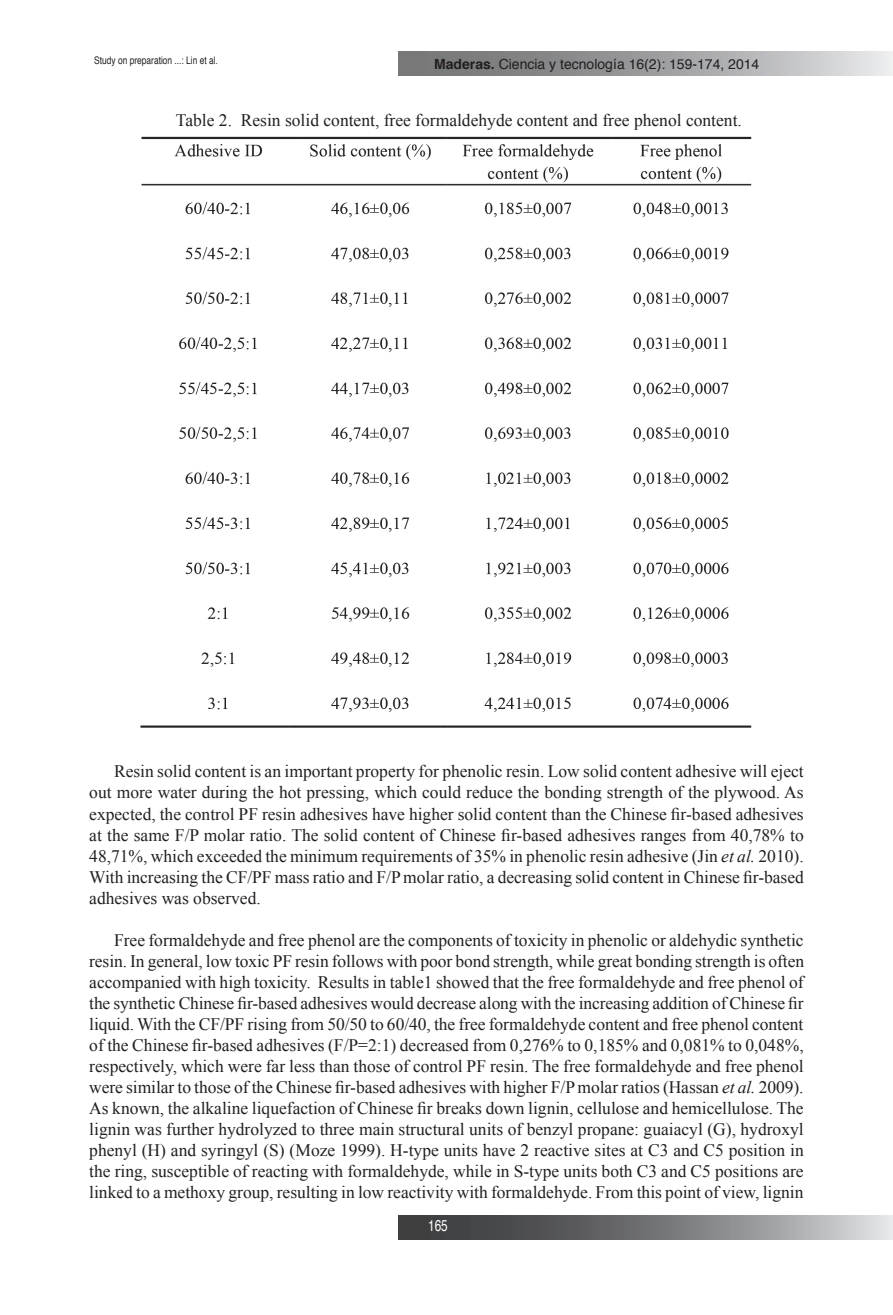
<style>
.page{position:relative;width:893px;height:1315px;background:#fff}
.page>*{position:absolute;margin:0;border:0;box-sizing:border-box;transform-origin:0 0}
.t1{font:17.5px/21px "Times New Roman";color:#231f20;text-align:justify}
.t2{font:15.75px "Helvetica";color:#fff;scale:.75 1}
.t3{font:14px "Helvetica";color:#231f20}
.t4{font:10.5px "Helvetica";color:#231f20;scale:.8 1}
.s1{font-weight:700}
.s2{font-style:italic}
</style>
<div class="page">
<svg style="left:398px;top:51px;width:495px;height:24px;background:#a2a2a4"></svg>
<svg style="left:398px;top:1215px;width:495px;height:24px;background:#7a7b7d"></svg>
<img style="left:140px;top:136px;width:612px;height:592px">
<p class="t4" style="left:94px;top:52px;width:156px">Study on preparation ...: Lin et al.</p>
<p class="t3" style="left:434px;top:53px;width:327px"><span class="s1">Maderas.</span> Ciencia y tecnología 16(2): 159-174, 2014</p>
<p class="t1" style="left:176px;top:110px;width:567px">Table 2. Resin solid content, free formaldehyde content and free phenol content.</p>
<p class="t1" style="left:89px;top:761px;width:716px;text-indent:25px">Resin solid content is an important property for phenolic resin. Low solid content adhesive will eject out more water during the hot pressing, which could reduce the bonding strength of the plywood. As expected, the control PF resin adhesives have higher solid content than the Chinese fir-based adhesives at the same F/P molar ratio. The solid content of Chinese fir-based adhesives ranges from 40,78% to 48,71%, which exceeded the minimum requirements of 35% in phenolic resin adhesive (Jin <span class="s2">et al.</span> 2010).<br>With increasing the CF/PF mass ratio and F/P molar ratio, a decreasing solid content in Chinese fir-based adhesives was observed.</p>
<p class="t1" style="left:89px;top:929px;width:716px;text-indent:25px">Free formaldehyde and free phenol are the components of toxicity in phenolic or aldehydic synthetic resin. In general, low toxic PF resin follows with poor bond strength, while great bonding strength is often accompanied with high toxicity. Results in table1 showed that the free formaldehyde and free phenol of the synthetic Chinese fir-based adhesives would decrease along with the increasing addition of Chinese fir liquid. With the CF/PF rising from 50/50 to 60/40, the free formaldehyde content and free phenol content of the Chinese fir-based adhesives (F/P=2:1) decreased from 0,276% to 0,185% and 0,081% to 0,048%, respectively, which were far less than those of control PF resin. The free formaldehyde and free phenol were similar to those of the Chinese fir-based adhesives with higher F/P molar ratios (Hassan <span class="s2">et al.</span> 2009).<br>As known, the alkaline liquefaction of Chinese fir breaks down lignin, cellulose and hemicellulose. The lignin was further hydrolyzed to three main structural units of benzyl propane: guaiacyl (G), hydroxyl phenyl (H) and syringyl (S) (Moze 1999). H-type units have 2 reactive sites at C3 and C5 position in the ring, susceptible of reacting with formaldehyde, while in S-type units both C3 and C5 positions are linked to a methoxy group, resulting in low reactivity with formaldehyde. From this point of view, lignin</p>
<p class="t2" style="left:428px;top:1213px;width:28px">165</p>
</div>
